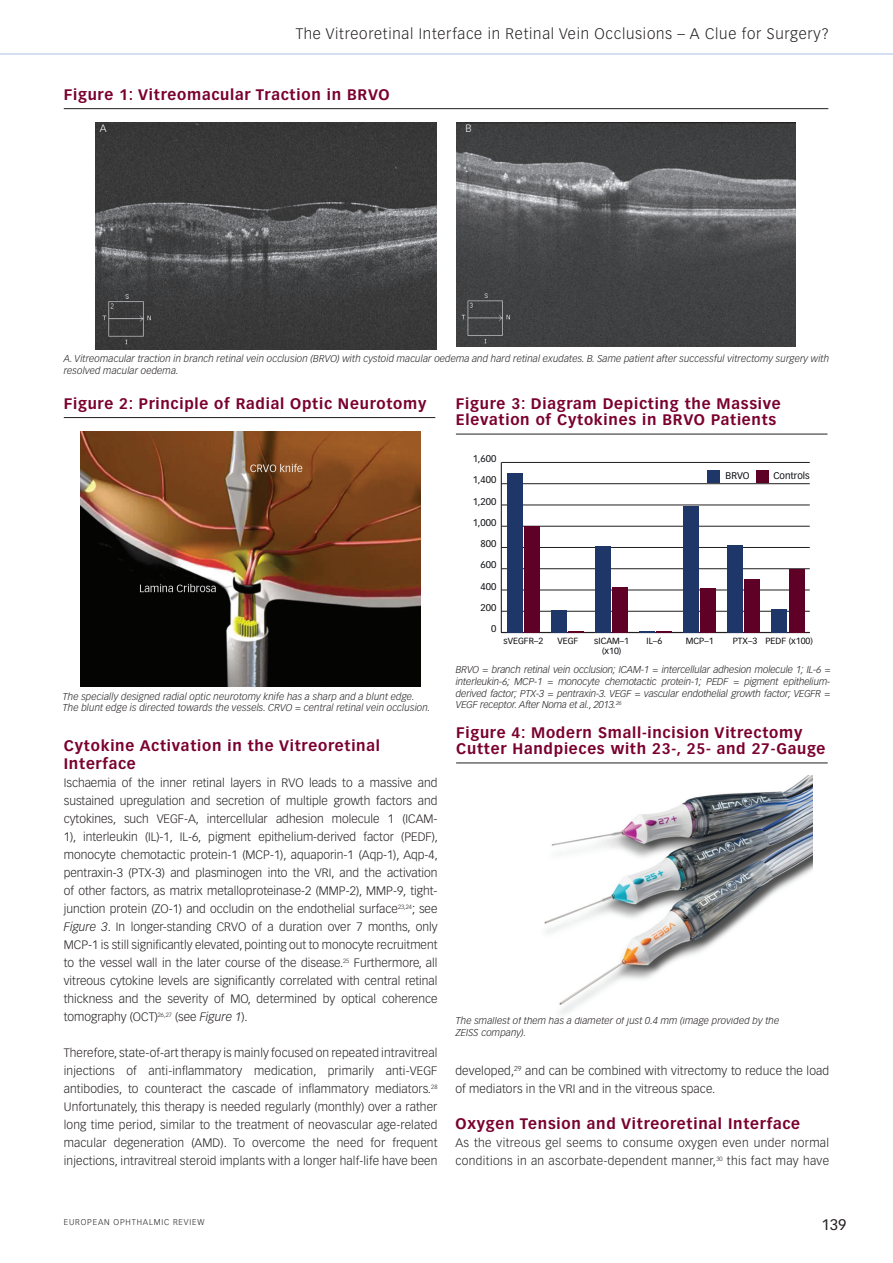
<style>
.page{position:relative;width:893px;height:1263px;background:#fff}
.page>*{position:absolute;margin:0;border:0;box-sizing:border-box;transform-origin:0 0}
.t1{font:700 15px/16.5px "Vectora LT Std";letter-spacing:.05em;color:#7a002f}
.t2{font:300 15px "Vectora LT Std";letter-spacing:.05em;color:#231f20}
.t3{font:15px "Vectora LT Std";color:#231f20}
.t4{font:300 12px/18px "Vectora LT Std";letter-spacing:.01em;color:#231f20;text-align:justify}
.t5{font:300 12px/18px "Vectora LT Std";letter-spacing:.03em;color:#231f20}
.t6{font:300 10.5px "Vectora LT Std";color:#fff}
.t7{font:italic 300 9.75px/11.7px "Vectora LT Std";letter-spacing:.01em;color:#231f20}
.t8{font:9.6px "Vectora LT Std";color:#0b0c0f}
.t9{font:8.85px/10.5px "Vectora LT Std";color:#0b0c0f;text-align:center}
.t10{font:300 8.25px "Vectora LT Std";letter-spacing:.1em;color:#231f20}
.s1{font-style:italic}
</style>
<div class="page">
<hr style="left:0;top:53px;width:893px;height:2px;background:#c6d5ed">
<hr style="left:64px;top:108px;width:764px;height:1px;background:#231f20">
<hr style="left:64px;top:417px;width:371px;height:1px;background:#231f20">
<hr style="left:456px;top:763px;width:372px;height:1px;background:#231f20">
<hr style="left:456px;top:434px;width:371px;height:1px;background:#231f20">
<img style="left:96px;top:122px;width:340px;height:227px">
<img style="left:457px;top:122px;width:339px;height:224px">
<img style="left:81px;top:431px;width:340px;height:256px">
<img style="left:544px;top:776px;width:268px;height:238px">
<div style="left:756px;top:470px;width:13px;height:12px;background:#5f0027"></div>
<div style="left:707px;top:470px;width:12px;height:12px;background:#1e3768"></div>
<hr style="left:501px;top:462px;width:1px;height:170px;background:#231f20">
<hr style="left:501px;top:632px;width:309px;height:1px;background:#231f20">
<hr style="left:501px;top:611px;width:309px;height:1px;background:#231f20">
<hr style="left:501px;top:590px;width:309px;height:1px;background:#231f20">
<hr style="left:501px;top:568px;width:309px;height:1px;background:#231f20">
<hr style="left:501px;top:547px;width:309px;height:1px;background:#231f20">
<hr style="left:501px;top:526px;width:309px;height:1px;background:#231f20">
<hr style="left:501px;top:505px;width:309px;height:1px;background:#231f20">
<hr style="left:501px;top:483px;width:309px;height:1px;background:#231f20">
<hr style="left:501px;top:462px;width:309px;height:1px;background:#231f20">
<div style="left:524px;top:526px;width:16px;height:106px;background:#5f0027"></div>
<svg style="left:568px;top:631px;width:16px;height:1px"></svg>
<div style="left:612px;top:587px;width:16px;height:45px;background:#5f0027"></div>
<div style="left:700px;top:588px;width:16px;height:44px;background:#5f0027"></div>
<div style="left:744px;top:579px;width:16px;height:53px;background:#5f0027"></div>
<div style="left:789px;top:569px;width:15px;height:63px;background:#5f0027"></div>
<div style="left:507px;top:473px;width:15px;height:159px;background:#1e3768"></div>
<div style="left:551px;top:610px;width:15px;height:22px;background:#1e3768"></div>
<div style="left:595px;top:546px;width:16px;height:86px;background:#1e3768"></div>
<svg style="left:639px;top:631px;width:33px;height:1px"></svg>
<div style="left:683px;top:506px;width:16px;height:126px;background:#1e3768"></div>
<div style="left:727px;top:545px;width:16px;height:87px;background:#1e3768"></div>
<div style="left:771px;top:609px;width:16px;height:23px;background:#1e3768"></div>
<p class="t2" style="left:296px;top:25px;width:535px">The Vitreoretinal Interface in Retinal Vein Occlusions – A Clue for Surgery?</p>
<p class="t1" style="left:64px;top:86px;width:327px">Figure 1: Vitreomacular Traction in BRVO</p>
<p class="t6" style="left:100px;top:123px;width:8px">A</p>
<p class="t6" style="left:465px;top:123px;width:8px">B</p>
<p class="t7" style="left:64px;top:353px;width:767px">A. Vitreomacular traction in branch retinal vein occlusion (BRVO) with cystoid macular oedema and hard retinal exudates. B. Same patient after successful vitrectomy surgery with resolved macular oedema.</p>
<p class="t1" style="left:64px;top:395px;width:364px">Figure 2: Principle of Radial Optic Neurotomy</p>
<p class="t7" style="left:63px;top:690px;width:369px">The specially designed radial optic neurotomy knife has a sharp and a blunt edge.<br>The blunt edge is directed towards the vessels. CRVO = central retinal vein occlusion.</p>
<p class="t1" style="left:64px;top:737px;width:318px;line-height:18px">Cytokine Activation in the Vitreoretinal<br>Interface</p>
<p class="t4" style="left:64px;top:774px;width:376px">Ischaemia of the inner retinal layers in RVO leads to a massive and sustained upregulation and secretion of multiple growth factors and cytokines, such VEGF-A, intercellular adhesion molecule 1 (ICAM-1), interleukin (IL)-1, IL-6, pigment epithelium-derived factor (PEDF), monocyte chemotactic protein-1 (MCP-1), aquaporin-1 (Aqp-1), Aqp-4, pentraxin-3 (PTX-3) and plasminogen into the VRI, and the activation of other factors, as matrix metalloproteinase-2 (MMP-2), MMP-9, tight&shy;junction protein (ZO-1) and occludin on the endothelial surface<sup>23,24</sup>; see <span class="s1">Figure 3</span>. In longer-standing CRVO of a duration over 7 months, only MCP-1 is still significantly elevated, pointing out to monocyte recruitment to the vessel wall in the later course of the disease.<sup>25</sup> Furthermore, all vitreous cytokine levels are significantly correlated with central retinal thickness and the severity of MO, determined by optical coherence tomography (OCT)<sup>26,27</sup> (see <span class="s1">Figure 1</span>).</p>
<p class="t4" style="left:64px;top:1044px;width:375px">Therefore, state-of-art therapy is mainly focused on repeated intravitreal injections of anti-inflammatory medication, primarily anti-VEGF antibodies, to counteract the cascade of inflammatory mediators.<sup>28<br></sup>Unfortunately, this therapy is needed regularly (monthly) over a rather long time period, similar to the treatment of neovascular age-related macular degeneration (AMD). To overcome the need for frequent injections, intravitreal steroid implants with a longer half-life have been</p>
<p class="t1" style="left:456px;top:395px;width:326px">Figure 3: Diagram Depicting the Massive<br>Elevation of Cytokines in BRVO Patients</p>
<p class="t8" style="left:473px;top:453px;width:25px">1,600</p>
<p class="t8" style="left:473px;top:474px;width:25px">1,400</p>
<p class="t8" style="left:473px;top:495px;width:25px">1,200</p>
<p class="t8" style="left:473px;top:517px;width:25px">1,000</p>
<p class="t8" style="left:481px;top:538px;width:17px">800</p>
<p class="t8" style="left:481px;top:559px;width:17px">600</p>
<p class="t8" style="left:481px;top:580px;width:17px">400</p>
<p class="t8" style="left:481px;top:602px;width:17px">200</p>
<p class="t8" style="left:491px;top:623px;width:7px">0</p>
<p class="t8" style="left:725px;top:470px;width:26px">BRVO</p>
<p class="t8" style="left:773px;top:470px;width:38px">Controls</p>
<p class="t9" style="left:503px;top:635px;width:41px">sVEGFR–2</p>
<p class="t9" style="left:557px;top:635px;width:23px">VEGF</p>
<p class="t9" style="left:594px;top:635px;width:36px">sICAM–1 (x10)</p>
<p class="t9" style="left:647px;top:635px;width:17px">IL–6</p>
<p class="t9" style="left:686px;top:635px;width:29px">MCP–1</p>
<p class="t9" style="left:733px;top:635px;width:82px">PTX–3 PEDF (x100)</p>
<p class="t7" style="left:456px;top:664px;width:376px;text-align:justify">BRVO = branch retinal vein occlusion; ICAM-1 = intercellular adhesion molecule 1; IL-6 = interleukin-6; MCP-1 = monocyte chemotactic protein-1; PEDF = pigment epithelium&shy;derived factor; PTX-3 = pentraxin-3. VEGF = vascular endothelial growth factor; VEGFR = VEGF receptor. After Noma et al., 2013.<sup>26</sup></p>
<p class="t1" style="left:456px;top:724px;width:371px">Figure 4: Modern Small-incision Vitrectomy<br>Cutter Handpieces with 23-, 25- and 27-Gauge</p>
<p class="t7" style="left:456px;top:1014px;width:325px">The smallest of them has a diameter of just 0.4 mm (image provided by the<br>ZEISS company).</p>
<p class="t4" style="left:455px;top:1062px;width:375px">developed,<sup>29</sup> and can be combined with vitrectomy to reduce the load of mediators in the VRI and in the vitreous space.</p>
<p class="t1" style="left:455px;top:1115px;width:346px">Oxygen Tension and Vitreoretinal Interface</p>
<p class="t5" style="left:455px;top:1134px;width:375px">As the vitreous gel seems to consume oxygen even under normal conditions in an ascorbate-dependent manner,<sup>30</sup> this fact may have</p>
<p class="t10" style="left:64px;top:1217px;width:142px">EUROPEAN OPHTHALMIC REVIEW</p>
<p class="t3" style="left:821px;top:1216px;width:27px">139</p>
</div>
